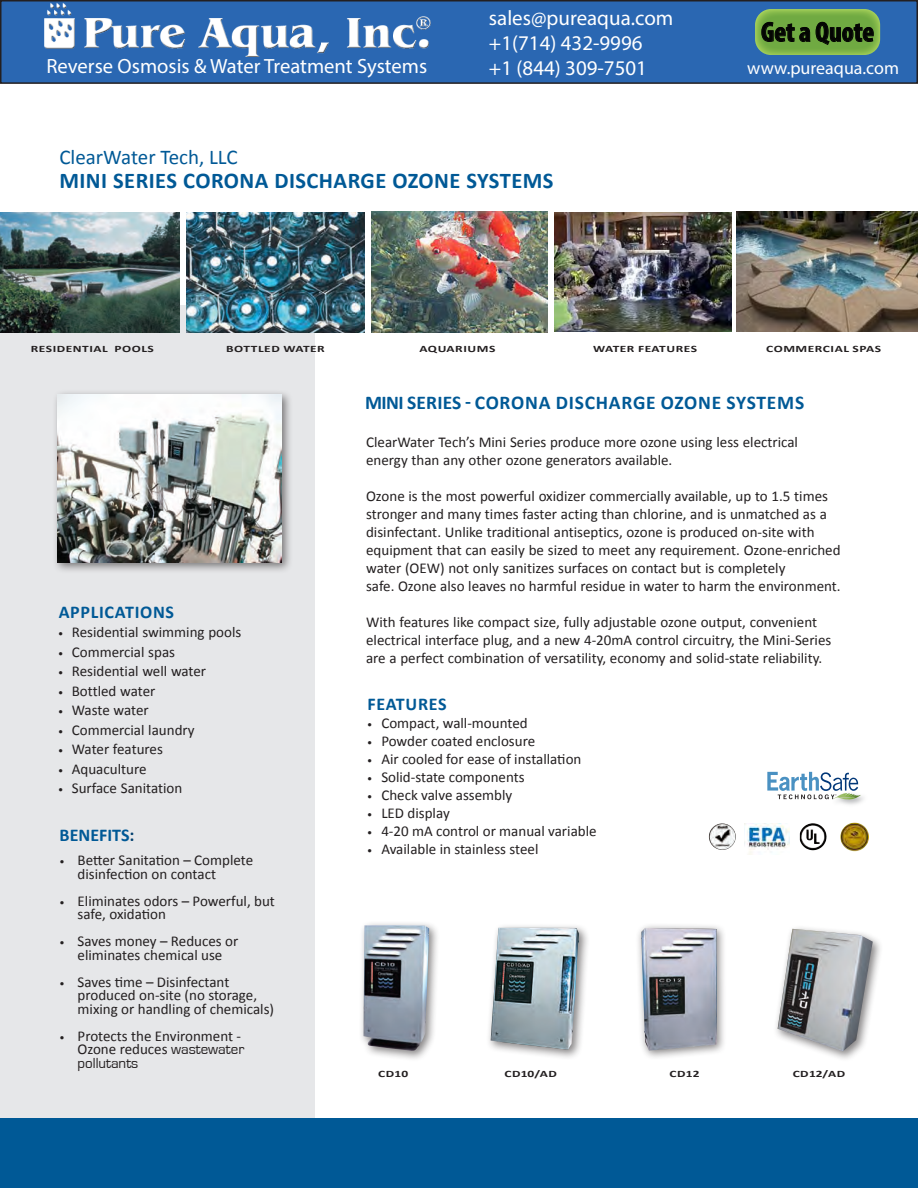
<style>
.page{position:relative;width:918px;height:1188px;background:#fff}
.page>*{position:absolute;margin:0;border:0;box-sizing:border-box;transform-origin:0 0}
.t1{font:700 condensed 27.9px "Myriad Pro";color:#040503}
.t2{font:700 22.5px "Calibri";letter-spacing:.02em;color:#005996}
.t3{font:21px/25.2px "Myriad Pro";color:#fff}
.t4{font:21px "Calibri";color:#005996}
.t5{font:20.7px "Myriad Pro";color:#fff}
.t6{font:700 19.5px "Calibri";letter-spacing:.03em;color:#005996}
.t7{font:700 18px "Calibri";letter-spacing:.04em;color:#005996}
.t8{font:18px "Myriad Pro";color:#fff}
.t9{font:700 18px "Calibri";color:#005996}
.t10{font:15px/13.5px "Calibri";color:#231f20}
.t11{font:700 9.75px "Calibri";letter-spacing:.04em;color:#231f20;scale:1.38 1}
.s1{font-size:10.5px}
.s2{color:#003e6d}
.s3{font-family:"Eurostile"}
</style>
<div class="page">
<div style="left:1px;top:1px;width:916px;height:82px;background:#2a67b2"></div>
<div style="left:0;top:0;width:918px;height:84px;border:1px solid #231f20"></div>
<img style="left:44px;top:3px;width:31px;height:46px">
<img style="left:84px;top:18px;width:345px;height:39px">
<img style="left:416px;top:16px;width:14px;height:14px">
<svg style="left:755px;top:9px;width:125px;height:46px;background:#80b54a"></svg>
<svg style="left:761px;top:22px;width:113px;height:62px"></svg>
<div style="left:1px;top:305px;width:314px;height:883px;background:#e6e7e9"></div>
<div style="left:0;top:1118px;width:918px;height:70px;background:#005996"></div>
<svg style="left:767px;top:772px;width:94px;height:30px"></svg>
<img style="left:0;top:213px;width:179px;height:120px">
<img style="left:187px;top:213px;width:178px;height:120px">
<img style="left:372px;top:212px;width:176px;height:121px">
<img style="left:554px;top:213px;width:177px;height:119px">
<img style="left:737px;top:212px;width:181px;height:120px">
<div style="left:52px;top:389px;width:241px;height:185px;background:#231f20;opacity:.55"></div>
<img style="left:57px;top:394px;width:225px;height:169px">
<img style="left:745px;top:823px;width:44px;height:32px">
<img style="left:800px;top:823px;width:12px;height:25px">
<svg style="left:841px;top:823px;width:13px;height:11px"></svg>
<img style="left:709px;top:823px;width:12px;height:25px">
<div style="left:359px;top:920px;width:81px;height:142px;background:#231f20;opacity:.55"></div>
<img style="left:363px;top:925px;width:66px;height:127px">
<div style="left:486px;top:923px;width:104px;height:137px;background:#231f20;opacity:.55"></div>
<img style="left:491px;top:928px;width:88px;height:122px">
<div style="left:636px;top:922px;width:91px;height:138px;background:#231f20;opacity:.55"></div>
<img style="left:641px;top:928px;width:76px;height:123px">
<div style="left:773px;top:924px;width:111px;height:138px;background:#231f20;opacity:.55"></div>
<img style="left:778px;top:929px;width:95px;height:122px">
<h3 class="t5" style="left:46px;top:53px;width:382px">Reverse Osmosis &amp; Water Treatment Systems</h3>
<h3 class="t3" style="left:489px;top:5px;width:186px">sales@pureaqua.com +1(714) 432-9996<br>+1 (844) 309-7501</h3>
<p class="t4" style="left:59px;top:144px;width:180px">ClearWater Tech, LLC</p>
<p class="t2" style="left:59px;top:167px;width:496px">MINI SERIES CORONA DISCHARGE OZONE SYSTEMS</p>
<h1 class="t1" style="left:761px;top:15px;width:114px">Get a Quote</h1>
<p class="t8" style="left:747px;top:57px;width:153px">www.pureaqua.com</p>
<p class="t11" style="left:31px;top:343px;width:91px">RESIDENTIAL POOLS</p>
<p class="t11" style="left:226px;top:343px;width:73px">BOTTLED WATER</p>
<p class="t11" style="left:419px;top:343px;width:56px">AQUARIUMS</p>
<p class="t11" style="left:593px;top:343px;width:77px">WATER FEATURES</p>
<p class="t11" style="left:766px;top:343px;width:85px">COMMERCIAL SPAS</p>
<p class="t7" style="left:59px;top:601px;width:117px">APPLICATIONS</p>
<p class="t10" style="left:58px;top:625px;width:185px"><span class="s1">•</span> Residential swimming pools</p>
<p class="t10" style="left:58px;top:644px;width:118px"><span class="s1">•</span> Commercial spas</p>
<p class="t10" style="left:58px;top:664px;width:149px"><span class="s1">•</span> Residential well water</p>
<p class="t10" style="left:58px;top:683px;width:99px"><span class="s1">•</span> Bottled water</p>
<p class="t10" style="left:58px;top:703px;width:92px"><span class="s1">•</span> Waste water</p>
<p class="t10" style="left:58px;top:722px;width:138px"><span class="s1">•</span> Commercial laundry</p>
<p class="t10" style="left:58px;top:742px;width:106px"><span class="s1">•</span> Water features</p>
<p class="t10" style="left:58px;top:761px;width:90px"><span class="s1">•</span> Aquaculture</p>
<p class="t10" style="left:58px;top:781px;width:126px"><span class="s1">•</span> Surface Sanitation</p>
<p class="t9" style="left:60px;top:824px;width:76px">BENEFITS<span class="s2">:</span></p>
<p class="t10" style="left:60px;top:853px;width:195px"><span class="s1">•</span> Better Sanitation – Complete</p>
<p class="t10" style="left:78px;top:867px;width:140px">disinfection on contact</p>
<p class="t10" style="left:78px;top:894px;width:199px;text-indent:-18px"><span class="s1">•</span> Eliminates odors – Powerful, but safe, oxidation</p>
<p class="t10" style="left:60px;top:934px;width:180px"><span class="s1">•</span> Saves money – Reduces or</p>
<p class="t10" style="left:78px;top:948px;width:146px">eliminates chemical use</p>
<p class="t10" style="left:60px;top:975px;width:171px"><span class="s1">•</span> Saves time – Disinfectant</p>
<p class="t10" style="left:78px;top:988px;width:181px">produced on-site (no storage,</p>
<p class="t10" style="left:78px;top:1002px;width:198px">mixing or handling of chemicals)</p>
<p class="t10" style="left:78px;top:1029px;width:168px;text-indent:-18px"><span class="s1">•</span> Protects the Environment -<br>Ozone reduces <span class="s3">wastewater pollutants</span></p>
<p class="t6" style="left:365px;top:390px;width:441px">MINI SERIES - CORONA DISCHARGE OZONE SYSTEMS</p>
<p class="t10" style="left:366px;top:434px;width:433px">ClearWater Tech’s Mini Series produce more ozone using less electrical</p>
<p class="t10" style="left:366px;top:452px;width:308px">energy than any other ozone generators available.</p>
<p class="t10" style="left:366px;top:488px;width:463px">Ozone is the most powerful oxidizer commercially available, up to 1.5 times</p>
<p class="t10" style="left:366px;top:506px;width:462px">stronger and many times faster acting than chlorine, and is unmatched as a</p>
<p class="t10" style="left:366px;top:524px;width:450px">disinfectant. Unlike traditional antiseptics, ozone is produced on-site with</p>
<p class="t10" style="left:366px;top:540px;width:476px;line-height:18px">equipment that can easily be sized to meet any requirement. Ozone-enriched water (OEW) not only sanitizes surfaces on contact but is completely</p>
<p class="t10" style="left:366px;top:578px;width:476px">safe. Ozone also leaves no harmful residue in water to harm the environment.</p>
<p class="t10" style="left:366px;top:614px;width:453px">With features like compact size, fully adjustable ozone output, convenient</p>
<p class="t10" style="left:366px;top:632px;width:467px">electrical interface plug, and a new 4-20mA control circuitry, the Mini-Series</p>
<p class="t10" style="left:366px;top:650px;width:458px">are a perfect combination of versatility, economy and solid-state reliability.</p>
<p class="t7" style="left:368px;top:692px;width:81px">FEATURES</p>
<p class="t10" style="left:367px;top:715px;width:162px"><span class="s1">•</span> Compact, wall-mounted</p>
<p class="t10" style="left:367px;top:733px;width:170px"><span class="s1">•</span> Powder coated enclosure</p>
<p class="t10" style="left:367px;top:751px;width:216px"><span class="s1">•</span> Air cooled for ease of installation</p>
<p class="t10" style="left:367px;top:769px;width:159px"><span class="s1">•</span> Solid-state components</p>
<p class="t10" style="left:367px;top:787px;width:147px"><span class="s1">•</span> Check valve assembly</p>
<p class="t10" style="left:367px;top:805px;width:84px"><span class="s1">•</span> LED display</p>
<p class="t10" style="left:367px;top:823px;width:231px"><span class="s1">•</span> 4-20 mA control or manual variable</p>
<p class="t10" style="left:367px;top:841px;width:173px"><span class="s1">•</span> Available in stainless steel</p>
<p class="t11" style="left:378px;top:1067px;width:23px">CD10</p>
<p class="t11" style="left:504px;top:1067px;width:40px">CD10/AD</p>
<p class="t11" style="left:670px;top:1067px;width:23px">CD12</p>
<p class="t11" style="left:793px;top:1067px;width:40px">CD12/AD</p>
</div>
